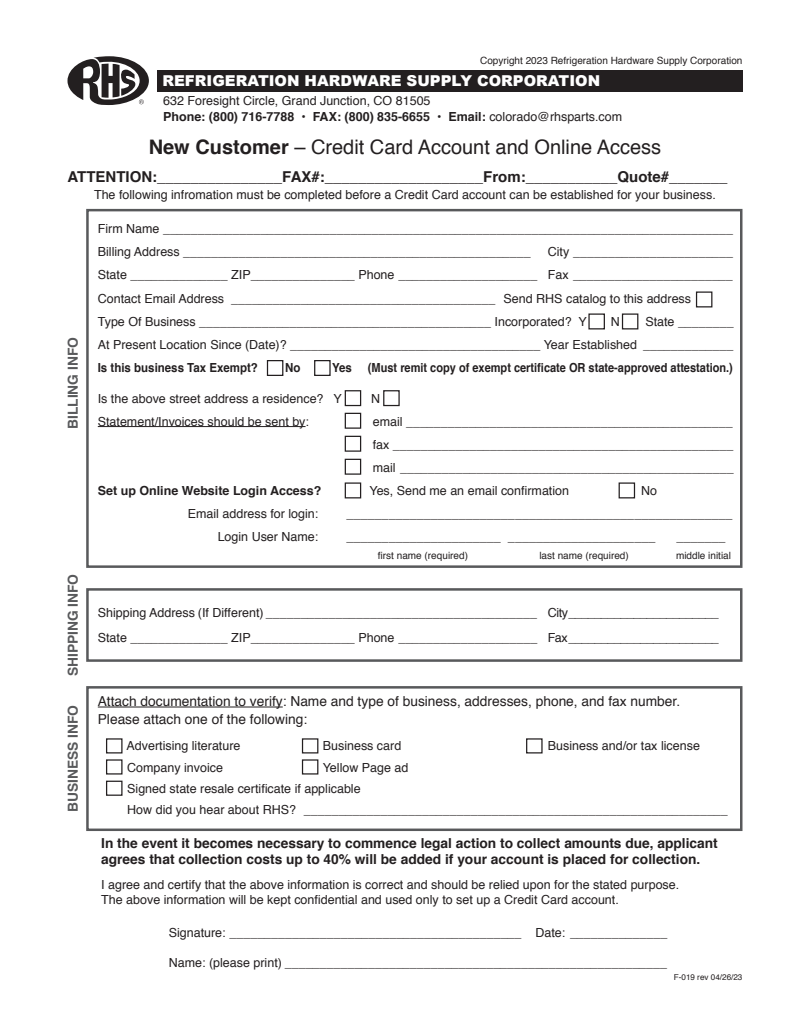
<style>
.page{position:relative;width:810px;height:1035px;background:#fff}
.page>*{position:absolute;margin:0;border:0;box-sizing:border-box;transform-origin:0 0}
.t1{font:20px "Helvetica";color:#231f20}
.t2{font:700 15px "Helvetica";color:#231f20}
.t3{font:900 15px "Arial";color:#fff}
.t4{font:700 13.75px/16.2px "Helvetica";color:#231f20}
.t5{font:13.75px/18.2px "Helvetica";color:#231f20}
.t6{font:700 13.75px "Helvetica";color:#58595b}
.t7{font:12.5px/23.1px "Helvetica";color:#231f20}
.t8{font:700 12.5px "Helvetica";color:#231f20;scale:.88 1}
.t9{font:700 12.5px "Helvetica";color:#231f20}
.t10{font:700 12.5px "Helvetica";color:#231f20;scale:.92 1}
.t11{font:10px "Helvetica";color:#231f20}
.t12{font:8.12px "Helvetica";color:#231f20}
.s1{font-weight:700}
</style>
<div class="page">
<svg style="left:86px;top:588px;width:657px;height:74px"></svg>
<svg style="left:86px;top:208px;width:657px;height:360px"></svg>
<div style="left:157px;top:70px;width:585px;height:21px;background:#231f20"></div>
<svg style="left:67px;top:56px;width:82px;height:49px"></svg>
<hr style="left:98px;top:426px;width:208px;height:1px;background:#231f20">
<svg style="left:86px;top:686px;width:657px;height:145px"></svg>
<div style="left:588px;top:313px;width:17px;height:16px;border:1px solid #231f20"></div>
<div style="left:622px;top:313px;width:16px;height:16px;border:1px solid #231f20"></div>
<div style="left:345px;top:413px;width:16px;height:16px;border:1px solid #231f20"></div>
<div style="left:345px;top:436px;width:16px;height:16px;border:1px solid #231f20"></div>
<hr style="left:98px;top:707px;width:185px;height:1px;background:#231f20">
<div style="left:302px;top:738px;width:16px;height:16px;border:1px solid #231f20"></div>
<div style="left:526px;top:738px;width:17px;height:16px;border:1px solid #231f20"></div>
<div style="left:106px;top:738px;width:17px;height:16px;border:1px solid #231f20"></div>
<div style="left:106px;top:759px;width:17px;height:16px;border:1px solid #231f20"></div>
<div style="left:302px;top:759px;width:16px;height:16px;border:1px solid #231f20"></div>
<div style="left:696px;top:291px;width:16px;height:16px;border:1px solid #231f20"></div>
<div style="left:345px;top:459px;width:16px;height:16px;border:1px solid #231f20"></div>
<div style="left:345px;top:390px;width:16px;height:16px;border:1px solid #231f20"></div>
<div style="left:383px;top:390px;width:17px;height:16px;border:1px solid #231f20"></div>
<div style="left:345px;top:482px;width:16px;height:16px;border:1px solid #231f20"></div>
<div style="left:619px;top:482px;width:16px;height:16px;border:1px solid #231f20"></div>
<div style="left:106px;top:781px;width:17px;height:15px;border:1px solid #231f20"></div>
<div style="left:268px;top:361px;width:15px;height:14px;background:#fff"></div>
<div style="left:267px;top:360px;width:16px;height:16px;border:1px solid #231f20"></div>
<div style="left:315px;top:361px;width:15px;height:14px;background:#fff"></div>
<div style="left:314px;top:360px;width:17px;height:16px;border:1px solid #231f20"></div>
<p class="t11" style="left:480px;top:53px;width:264px">Copyright 2023 Refrigeration Hardware Supply Corporation</p>
<p class="t3" style="left:162px;top:70px;width:439px">REFRIGERATION HARDWARE SUPPLY CORPORATION</p>
<p class="t7" style="left:163px;top:93px;width:461px;line-height:16.2px">632 Foresight Circle, Grand Junction, CO 81505<br><span class="s1">Phone: (800) 716-7788 • FAX: (800) 835-6655 • Email:</span> colorado@rhsparts.com</p>
<h1 class="t1" style="left:149px;top:131px;width:514px"><span class="s1">New Customer</span> – Credit Card Account and Online Access</h1>
<p class="t2" style="left:68px;top:164px;width:662px">ATTENTION:_______________FAX#:___________________From:___________Quote#_______</p>
<p class="t6" style="left:62px;top:429px;width:93px;rotate:-90deg">BILLING INFO</p>
<p class="t6" style="left:62px;top:676px;width:104px;rotate:-90deg">SHIPPING INFO</p>
<p class="t6" style="left:62px;top:812px;width:108px;rotate:-90deg">BUSINESS INFO</p>
<p class="t7" style="left:94px;top:183px;width:623px">The following infromation must be completed before a Credit Card account can be established for your business.</p>
<p class="t7" style="left:98px;top:218px;width:637px">Firm Name __________________________________________________________________________________<br>Billing Address __________________________________________________</p>
<p class="t7" style="left:98px;top:241px;width:637px;text-indent:450px">City _______________________ State ______________ ZIP_______________ Phone ____________________ Fax _______________________ Contact Email Address ______________________________________ Send RHS catalog to this address<br>Type Of Business __________________________________________ Incorporated? Y</p>
<p class="t7" style="left:98px;top:310px;width:637px;text-align:right">State ________<br>At Present Location Since (Date)? ____________________________________ Year Established _____________</p>
<p class="t10" style="left:98px;top:357px;width:176px">Is this business Tax Exempt?</p>
<p class="t10" style="left:285px;top:357px;width:18px">No</p>
<p class="t10" style="left:332px;top:357px;width:23px">Yes</p>
<p class="t8" style="left:368px;top:357px;width:416px">(Must remit copy of exempt certificate OR state-approved attestation.)</p>
<p class="t7" style="left:98px;top:387px;width:246px">Is the above street address a residence? Y</p>
<p class="t7" style="left:371px;top:387px;width:11px">N</p>
<p class="t7" style="left:98px;top:410px;width:213px">Statement/Invoices should be sent by:</p>
<p class="t7" style="left:373px;top:410px;width:362px;text-align:justify">email _______________________________________________ fax _________________________________________________ mail ________________________________________________</p>
<p class="t9" style="left:98px;top:481px;width:225px">Set up Online Website Login Access?</p>
<p class="t7" style="left:370px;top:479px;width:201px">Yes, Send me an email confirmation</p>
<p class="t7" style="left:641px;top:479px;width:17px">No</p>
<p class="t7" style="left:188px;top:503px;width:132px">Email address for login:</p>
<p class="t7" style="left:347px;top:503px;width:388px">_______________________________________________________</p>
<p class="t7" style="left:218px;top:526px;width:102px">Login User Name:</p>
<p class="t7" style="left:347px;top:526px;width:310px">______________________ _____________________</p>
<p class="t7" style="left:676px;top:526px;width:51px">_______</p>
<p class="t7" style="left:611px;top:310px;width:11px">N</p>
<p class="t11" style="left:378px;top:548px;width:92px">first name (required)</p>
<p class="t11" style="left:539px;top:548px;width:91px">last name (required)</p>
<p class="t11" style="left:676px;top:548px;width:57px">middle initial</p>
<p class="t7" style="left:98px;top:600px;width:622px;line-height:25px">Shipping Address (If Different) _______________________________________ City _______________________<br>State ______________ ZIP_______________ Phone ____________________ Fax _______________________</p>
<p class="t5" style="left:98px;top:692px;width:584px">Attach documentation to verify: Name and type of business, addresses, phone, and fax number.<br>Please attach one of the following:</p>
<p class="t7" style="left:127px;top:735px;width:115px">Advertising literature</p>
<p class="t7" style="left:323px;top:735px;width:80px">Business card</p>
<p class="t7" style="left:548px;top:735px;width:154px">Business and/or tax license</p>
<p class="t7" style="left:127px;top:756px;width:97px">Company invoice</p>
<p class="t7" style="left:127px;top:757px;width:283px;line-height:21.2px;text-indent:196px">Yellow Page ad<br>Signed state resale certificate if applicable</p>
<p class="t7" style="left:127px;top:799px;width:602px">How did you hear about RHS? _____________________________________________________________</p>
<p class="t4" style="left:101px;top:835px;width:618px">In the event it becomes necessary to commence legal action to collect amounts due, applicant agrees that collection costs up to 40% will be added if your account is placed for collection.</p>
<p class="t7" style="left:101px;top:878px;width:580px;line-height:15px">I agree and certify that the above information is correct and should be relied upon for the stated purpose.<br>The above information will be kept confidential and used only to set up a Credit Card account.</p>
<p class="t7" style="left:169px;top:921px;width:500px">Signature: __________________________________________ Date: ______________</p>
<p class="t7" style="left:169px;top:951px;width:500px">Name: (please print) _______________________________________________________</p>
<p class="t12" style="left:674px;top:971px;width:70px">F-019 rev 04/26/23</p>
</div>
